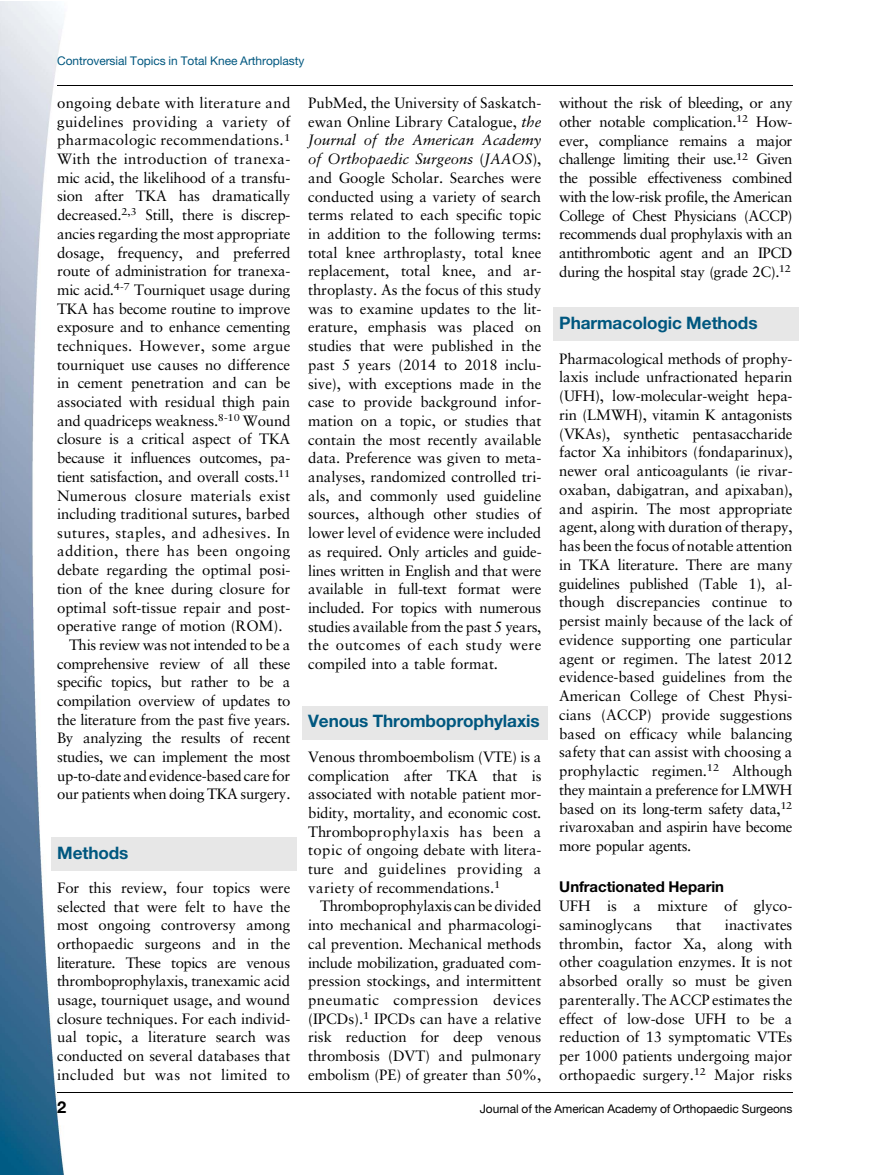
<style>
.page{position:relative;width:891px;height:1175px;background:#fff}
.page>*{position:absolute;margin:0;border:0;box-sizing:border-box;transform-origin:0 0}
.t1{font:17.25px "Adv O Td 1 f 5 cc 91.B";color:#00577f}
.t2{font:16.5px "Adv O Td 1 f 5 cc 91.B";color:#000}
.t3{font:15px/18.8px "Adv O Tece 49054";color:#000;text-align:justify}
.t4{font:15px "Adv O Tece 49054";letter-spacing:.025em;color:#000}
.t5{font:15px "Adv O Tece 49054";letter-spacing:.03em;color:#000}
.t6{font:15px "Adv O Tece 49054";letter-spacing:-.02em;color:#000}
.t7{font:15px/18.8px "Adv OT35458 d 10.I";color:#000}
.t8{font:15px "Adv O Tece 49054";letter-spacing:.02em;color:#000}
.t9{font:15px "Adv O Td 1 f 5 cc 91.B";color:#000}
.t10{font:12px "Adv OT7 fe 89 a 09";color:#000}
.t11{font:12px "Adv OT7 fe 89 a 09";color:#00577f}
.s1{font-family:"Adv OT35458 d 10.I"}
.s2{font-family:"Adv O Tece 49054"}
</style>
<div class="page">
<img style="left:0;top:1px;width:68px;height:1173px">
<div style="left:51px;top:836px;width:245px;height:34px;background:#e7e7e7"></div>
<div style="left:302px;top:705px;width:245px;height:34px;background:#e7e7e7"></div>
<div style="left:553px;top:307px;width:245px;height:34px;background:#e7e7e7"></div>
<hr style="left:57px;top:85px;width:735px;height:1px;background:#000">
<hr style="left:57px;top:1092px;width:735px;height:1px;background:#000">
<p class="t11" style="left:57px;top:57px;width:249px">Controversial Topics in Total Knee Arthroplasty</p>
<p class="t4" style="left:57px;top:97px;width:235px">ongoing debate with literature and</p>
<p class="t4" style="left:57px;top:115px;width:235px">guidelines providing a variety of</p>
<p class="t4" style="left:57px;top:134px;width:235px">pharmacologic recommendations.<sup>1</sup></p>
<p class="t4" style="left:57px;top:153px;width:235px">With the introduction of tranexa-</p>
<p class="t3" style="left:57px;top:169px;width:235px">mic acid, the likelihood of a transfu-</p>
<p class="t3" style="left:57px;top:188px;width:235px">sion after TKA has dramatically</p>
<p class="t3" style="left:57px;top:207px;width:235px">decreased.<sup>2,3</sup> Still, there is discrep-</p>
<p class="t3" style="left:57px;top:225px;width:235px">ancies regarding the most appropriate</p>
<p class="t3" style="left:57px;top:244px;width:235px">dosage, frequency, and preferred</p>
<p class="t3" style="left:57px;top:263px;width:235px">route of administration for tranexa-</p>
<p class="t3" style="left:57px;top:281px;width:235px">mic acid.<sup>4-7</sup> Tourniquet usage during</p>
<p class="t3" style="left:57px;top:300px;width:235px">TKA has become routine to improve</p>
<p class="t3" style="left:57px;top:319px;width:235px">exposure and to enhance cementing</p>
<p class="t5" style="left:57px;top:339px;width:235px">techniques. However, some argue</p>
<p class="t3" style="left:57px;top:356px;width:235px">tourniquet use causes no difference</p>
<p class="t3" style="left:57px;top:375px;width:235px">in cement penetration and can be</p>
<p class="t3" style="left:57px;top:393px;width:235px">associated with residual thigh pain</p>
<p class="t3" style="left:57px;top:412px;width:235px">and quadriceps weakness.<sup>8-10</sup> Wound</p>
<p class="t3" style="left:57px;top:431px;width:235px">closure is a critical aspect of TKA</p>
<p class="t6" style="left:57px;top:451px;width:235px">because it influences outcomes, pa-</p>
<p class="t6" style="left:57px;top:470px;width:235px">tient satisfaction, and overall costs.<sup>11</sup></p>
<p class="t8" style="left:57px;top:489px;width:235px">Numerous closure materials exist</p>
<p class="t3" style="left:57px;top:506px;width:235px">including traditional sutures, barbed</p>
<p class="t5" style="left:57px;top:526px;width:235px">sutures, staples, and adhesives. In</p>
<p class="t5" style="left:57px;top:545px;width:235px">addition, there has been ongoing</p>
<p class="t3" style="left:57px;top:562px;width:235px">debate regarding the optimal posi-</p>
<p class="t3" style="left:57px;top:580px;width:235px">tion of the knee during closure for</p>
<p class="t3" style="left:57px;top:599px;width:234px">optimal soft-tissue repair and post-</p>
<p class="t3" style="left:57px;top:618px;width:227px">operative range of motion (ROM).</p>
<p class="t3" style="left:69px;top:636px;width:223px">This review was not intended to be a</p>
<p class="t3" style="left:57px;top:655px;width:235px">comprehensive review of all these</p>
<p class="t3" style="left:57px;top:674px;width:235px">specific topics, but rather to be a</p>
<p class="t3" style="left:57px;top:692px;width:235px">compilation overview of updates to</p>
<p class="t3" style="left:57px;top:711px;width:235px">the literature from the past five years.</p>
<p class="t3" style="left:57px;top:730px;width:235px">By analyzing the results of recent</p>
<p class="t3" style="left:57px;top:748px;width:235px">studies, we can implement the most</p>
<p class="t3" style="left:57px;top:767px;width:235px">up-to-date and evidence-based care for</p>
<p class="t3" style="left:57px;top:786px;width:235px">our patients when doing TKA surgery.</p>
<p class="t1" style="left:57px;top:846px;width:73px">Methods</p>
<p class="t3" style="left:57px;top:879px;width:235px">For this review, four topics were selected that were felt to have the most ongoing controversy among orthopaedic surgeons and in the literature. These topics are venous thromboprophylaxis, tranexamic acid usage, tourniquet usage, and wound closure techniques. For each individ&shy;ual topic, a literature search was conducted on several databases that included but was not limited to</p>
<p class="t3" style="left:308px;top:95px;width:235px">PubMed, the University of Saskatch&shy;ewan Online Library Catalogue, <span class="s1">the</span></p>
<p class="t7" style="left:308px;top:132px;width:235px">Journal of the American Academy of Orthopaedic Surgeons <span class="s2">(</span>JAAOS<span class="s2">),</span></p>
<p class="t3" style="left:308px;top:169px;width:235px">and Google Scholar. Searches were conducted using a variety of search terms related to each specific topic in addition to the following terms: total knee arthroplasty, total knee replacement, total knee, and ar&shy;throplasty. As the focus of this study was to examine updates to the lit&shy;erature, emphasis was placed on studies that were published in the past 5 years (2014 to 2018 inclu&shy;sive), with exceptions made in the case to provide background infor&shy;mation on a topic, or studies that contain the most recently available data. Preference was given to meta&shy;analyses, randomized controlled tri&shy;als, and commonly used guideline sources, although other studies of lower level of evidence were included as required. Only articles and guide&shy;lines written in English and that were available in full-text format were included. For topics with numerous studies available from the past 5 years, the outcomes of each study were compiled into a table format.</p>
<p class="t1" style="left:308px;top:715px;width:233px">Venous Thromboprophylaxis</p>
<p class="t3" style="left:308px;top:748px;width:235px">Venous thromboembolism (VTE) is a complication after TKA that is associated with notable patient mor&shy;bidity, mortality, and economic cost.<br>Thromboprophylaxis has been a topic of ongoing debate with litera&shy;ture and guidelines providing a variety of recommendations.<sup>1</sup></p>
<p class="t3" style="left:308px;top:898px;width:235px;text-indent:12px">Thromboprophylaxis can be divided into mechanical and pharmacologi&shy;cal prevention. Mechanical methods include mobilization, graduated com&shy;pression stockings, and intermittent pneumatic compression devices (IPCDs).<sup>1</sup> IPCDs can have a relative risk reduction for deep venous thrombosis (DVT) and pulmonary embolism (PE) of greater than 50%,</p>
<p class="t3" style="left:559px;top:95px;width:235px">without the risk of bleeding, or any other notable complication.<sup>12</sup> How&shy;ever, compliance remains a major challenge limiting their use.<sup>12</sup> Given the possible effectiveness combined with the low-risk profile, the American College of Chest Physicians (ACCP) recommends dual prophylaxis with an antithrombotic agent and an IPCD during the hospital stay (grade 2C).<sup>12</sup></p>
<p class="t1" style="left:559px;top:317px;width:200px">Pharmacologic Methods</p>
<p class="t3" style="left:559px;top:350px;width:235px">Pharmacological methods of prophy&shy;laxis include unfractionated heparin (UFH), low-molecular-weight hepa&shy;rin (LMWH), vitamin K antagonists (VKAs), synthetic pentasaccharide factor Xa inhibitors (fondaparinux), newer oral anticoagulants (ie rivar&shy;oxaban, dabigatran, and apixaban), and aspirin. The most appropriate agent, along with duration of therapy, has been the focus of notable attention in TKA literature. There are many guidelines published (Table 1), al&shy;though discrepancies continue to persist mainly because of the lack of evidence supporting one particular agent or regimen. The latest 2012 evidence-based guidelines from the American College of Chest Physi&shy;cians (ACCP) provide suggestions based on efficacy while balancing safety that can assist with choosing a prophylactic regimen.<sup>12</sup> Although they maintain a preference for LMWH based on its long-term safety data,<sup>12 </sup>rivaroxaban and aspirin have become more popular agents.</p>
<p class="t9" style="left:559px;top:880px;width:166px">Unfractionated Heparin</p>
<p class="t3" style="left:559px;top:897px;width:235px">UFH is a mixture of glyco&shy;saminoglycans</p>
<p class="t3" style="left:676px;top:916px;width:27px">that</p>
<p class="t3" style="left:559px;top:916px;width:235px;text-indent:166px">inactivates thrombin, factor Xa, along with other coagulation enzymes. It is not absorbed orally so must be given parenterally. The ACCP estimates the effect of low-dose UFH to be a reduction of 13 symptomatic VTEs per 1000 patients undergoing major orthopaedic surgery.<sup>12</sup> Major risks</p>
<p class="t2" style="left:57px;top:1101px;width:11px">2</p>
<p class="t10" style="left:480px;top:1104px;width:314px">Journal of the American Academy of Orthopaedic Surgeons</p>
</div>
